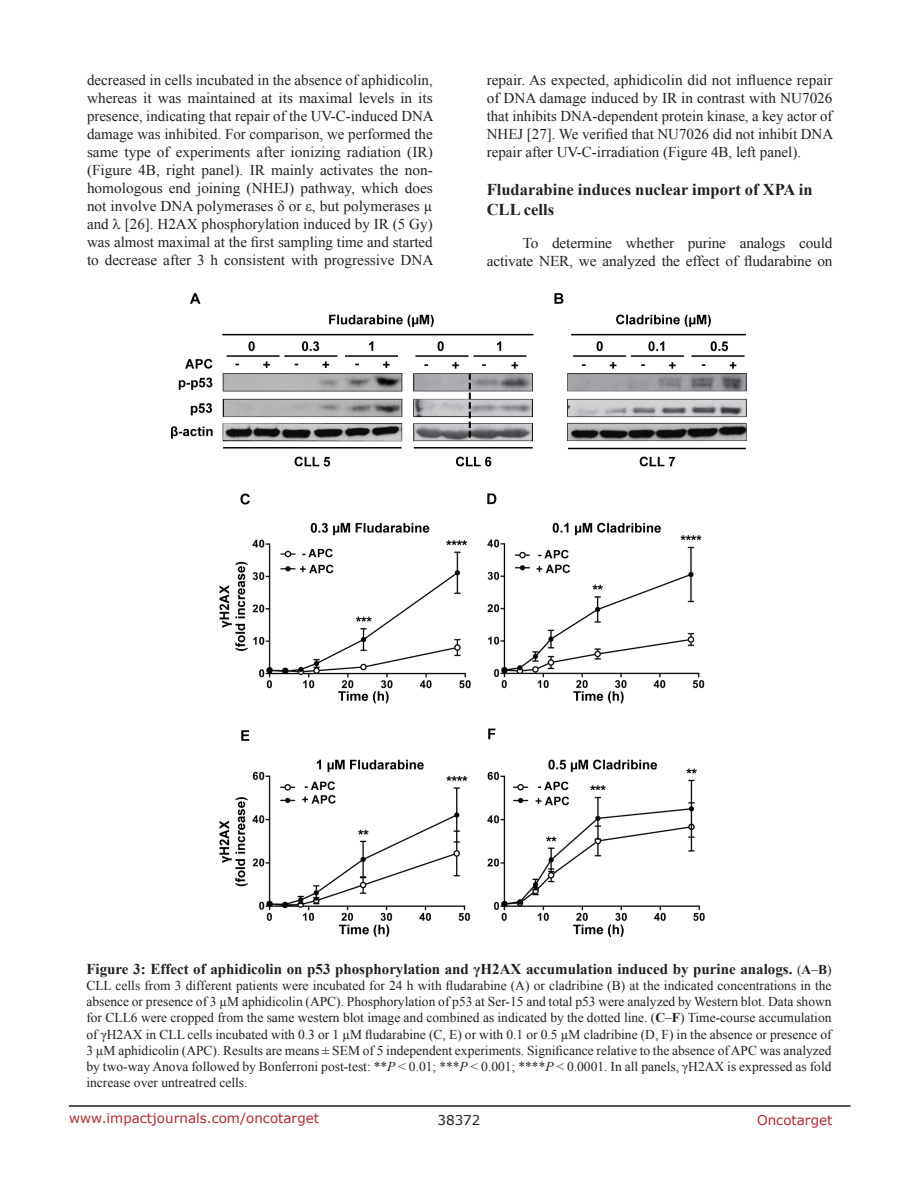
<style>
.page{position:relative;width:918px;height:1188px;background:#fff}
.page>*{position:absolute;margin:0;border:0;box-sizing:border-box;transform-origin:0 0}
.t1{font:700 16.5px/19.8px "Times New Roman";color:#231f20}
.t2{font:15px/18px "Times New Roman";color:#231f20;text-align:justify}
.t3{font:700 15px "Times New Roman";color:#231f20}
.t4{font:13.5px/16.2px "Times New Roman";color:#231f20;text-align:justify}
.t5{font:13.5px "Verdana";color:#ac2b31}
.t6{font:13.5px "Verdana";color:#231f20}
.s1{font-weight:400;font-size:13.5px}
.s2{font-size:13.5px}
.s3{font-weight:700}
.s4{font-style:italic}
</style>
<div class="page">
<hr style="left:69px;top:1105px;width:781px;height:2px;background:#231f20">
<img style="left:172px;top:294px;width:574px;height:643px">
<p class="t2" style="left:87px;top:71px;width:348px">decreased in cells incubated in the absence of aphidicolin, whereas it was maintained at its maximal levels in its presence, indicating that repair of the UV-C-induced DNA damage was inhibited. For comparison, we performed the same type of experiments after ionizing radiation (IR) (Figure 4B, right panel). IR mainly activates the non&shy;homologous end joining (NHEJ) pathway, which does not involve DNA polymerases δ or ε, but polymerases µ and [26]. H2AX phosphorylation induced by IR (5 Gy) was almost maximal at the first sampling time and started to decrease after 3 h consistent with progressive DNA</p>
<p class="t2" style="left:487px;top:71px;width:348px">repair. As expected, aphidicolin did not influence repair of DNA damage induced by IR in contrast with NU7026 that inhibits DNA-dependent protein kinase, a key actor of NHEJ [27]. We verified that NU7026 did not inhibit DNA repair after UV-C-irradiation (Figure 4B, left panel).</p>
<p class="t1" style="left:487px;top:179px;width:327px">Fludarabine induces nuclear import of XPA in<br>CLL cells</p>
<p class="t2" style="left:487px;top:234px;width:347px;text-align:right">To determine whether purine analogs could activate NER, we analyzed the effect of fludarabine on</p>
<p class="t3" style="left:86px;top:958px;width:747px">Figure 3: Effect of aphidicolin on p53 phosphorylation and γH2AX accumulation induced by purine analogs. <span class="s1">(</span><span class="s2">A</span><span class="s1">–</span><span class="s2">B</span><span class="s1">)</span></p>
<p class="t4" style="left:86px;top:977px;width:747px">CLL cells from 3 different patients were incubated for 24 h with fludarabine (A) or cladribine (B) at the indicated concentrations in the absence or presence of 3 µM aphidicolin (APC). Phosphorylation of p53 at Ser-15 and total p53 were analyzed by Western blot. Data shown for CLL6 were cropped from the same western blot image and combined as indicated by the dotted line. (<span class="s3">C</span>–<span class="s3">F</span>) Time-course accumulation of γH2AX in CLL cells incubated with 0.3 or 1 µM fludarabine (C, E) or with 0.1 or 0.5 µM cladribine (D, F) in the absence or presence of 3 µM aphidicolin (APC). Results are means ± SEM of 5 independent experiments. Significance relative to the absence of APC was analyzed by two-way Anova followed by Bonferroni post-test: **<span class="s4">P</span> &lt; 0.01; ***<span class="s4">P</span> &lt; 0.001; ****<span class="s4">P</span> &lt; 0.0001. In all panels, γH2AX is expressed as fold increase over untreatred cells.</p>
<p class="t5" style="left:69px;top:1109px;width:252px">www.impactjournals.com/oncotarget</p>
<p class="t6" style="left:438px;top:1111px;width:44px">38372</p>
<p class="t5" style="left:757px;top:1111px;width:77px">Oncotarget</p>
</div>
